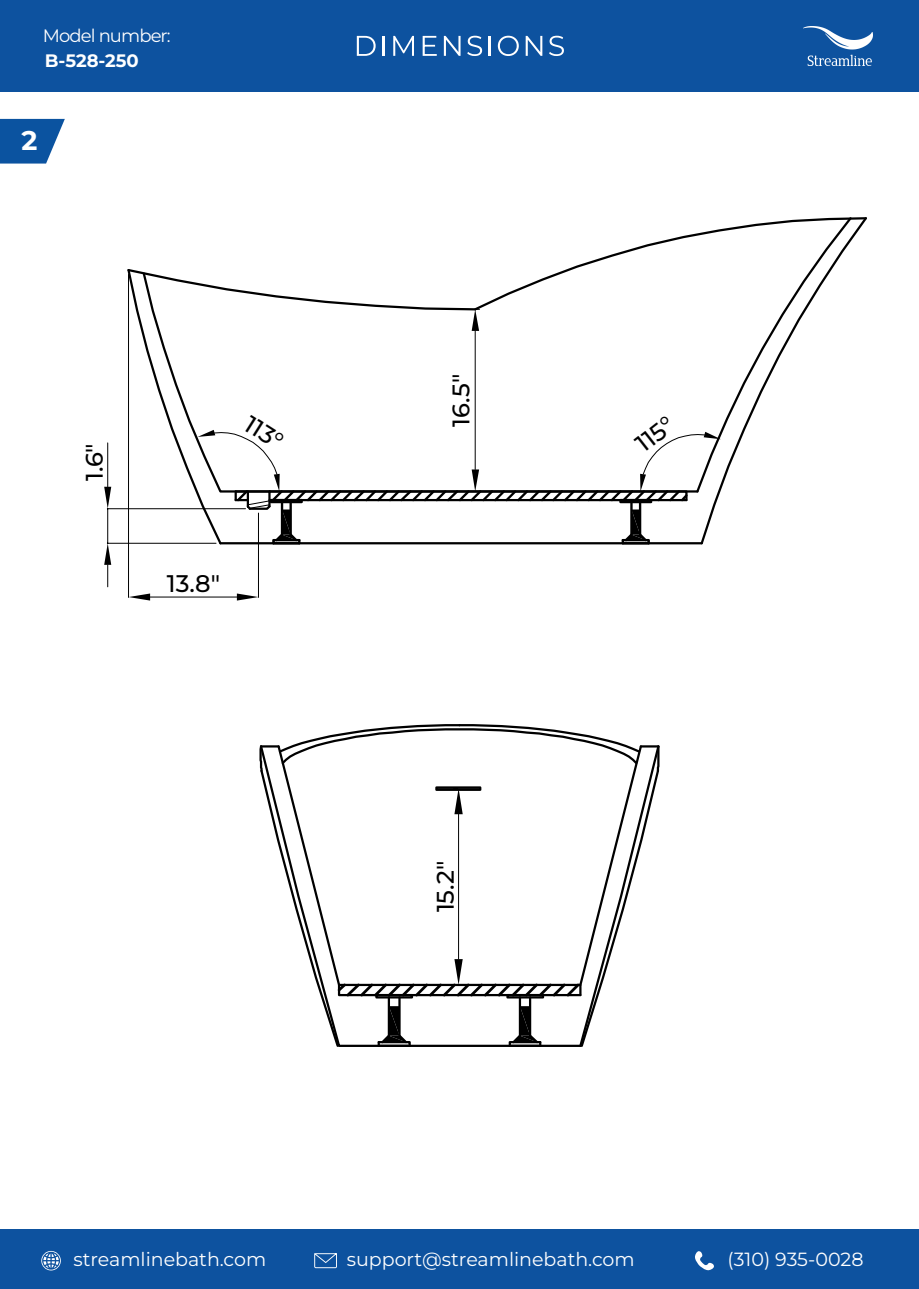
<style>
.page{position:relative;width:919px;height:1289px;background:#fff}
.page>*{position:absolute;margin:0;border:0;box-sizing:border-box;transform-origin:0 0}
.t1{font:100 27px "Montserrat";color:#fff}
.t2{font:100 24px "Montserrat";color:#000}
.t3{font:19.05px "Montserrat";color:#fff}
.t4{font:18px "Montserrat";letter-spacing:-.05em;color:#fff}
.t5{font:100 18px "Montserrat";color:#fff}
</style>
<div class="page">
<div style="left:0;top:0;width:918px;height:92px;background:#0d529f"></div>
<div style="left:0;top:1229px;width:918px;height:59px;background:#0d529f"></div>
<svg style="left:695px;top:1251px;width:19px;height:20px"></svg>
<svg style="left:314px;top:1253px;width:23px;height:15px"></svg>
<svg style="left:41px;top:1250px;width:20px;height:20px"></svg>
<svg style="left:357px;top:36px;width:18px;height:20px"></svg>
<hr style="left:382px;top:36px;width:2px;height:20px;background:#fff">
<svg style="left:393px;top:36px;width:21px;height:20px"></svg>
<svg style="left:422px;top:36px;width:14px;height:20px"></svg>
<svg style="left:444px;top:36px;width:16px;height:20px"></svg>
<svg style="left:467px;top:36px;width:15px;height:20px"></svg>
<hr style="left:489px;top:36px;width:2px;height:20px;background:#fff">
<svg style="left:498px;top:36px;width:20px;height:20px"></svg>
<svg style="left:525px;top:36px;width:17px;height:20px"></svg>
<svg style="left:549px;top:36px;width:15px;height:20px"></svg>
<img style="left:803px;top:27px;width:69px;height:38px">
<svg style="left:0;top:119px;width:65px;height:44px;background:#2e6bad"></svg>
<svg style="left:126px;top:217px;width:741px;height:328px"></svg>
<hr style="left:128px;top:274px;width:1px;height:323px;background:#000">
<hr style="left:258px;top:513px;width:1px;height:84px;background:#000">
<hr style="left:150px;top:596px;width:87px;height:1px;background:#000">
<svg style="left:128px;top:593px;width:22px;height:7px"></svg>
<svg style="left:237px;top:593px;width:21px;height:7px"></svg>
<hr style="left:107px;top:543px;width:109px;height:1px;background:#000">
<hr style="left:107px;top:508px;width:138px;height:1px;background:#000">
<hr style="left:107px;top:443px;width:1px;height:44px;background:#000">
<hr style="left:107px;top:509px;width:1px;height:34px;background:#000">
<svg style="left:104px;top:543px;width:7px;height:44px"></svg>
<svg style="left:104px;top:487px;width:7px;height:22px"></svg>
<svg style="left:259px;top:724px;width:401px;height:323px"></svg>
<p class="t4" style="left:43px;top:23px;width:129px">Model number:</p>
<p class="t5" style="left:45px;top:48px;width:96px">B-528-250</p>
<h1 class="t1" style="left:21px;top:123px;width:17px">2</h1>
<p class="t2" style="left:78px;top:481px;width:40px;rotate:-90deg">1.6″</p>
<p class="t2" style="left:445px;top:426px;width:54px;rotate:-90deg">16.5″</p>
<p class="t2" style="left:255px;top:408px;width:43px;rotate:32deg">113°</p>
<p class="t2" style="left:628px;top:434px;width:43px;rotate:-38deg">115°</p>
<p class="t2" style="left:167px;top:567px;width:55px">13.8″</p>
<p class="t2" style="left:429px;top:912px;width:53px;rotate:-90deg">15.2″</p>
<p class="t3" style="left:74px;top:1246px;width:194px">streamlinebath.com</p>
<p class="t3" style="left:347px;top:1246px;width:289px">support@streamlinebath.com</p>
<p class="t3" style="left:727px;top:1246px;width:137px">(310) 935-0028</p>
</div>
